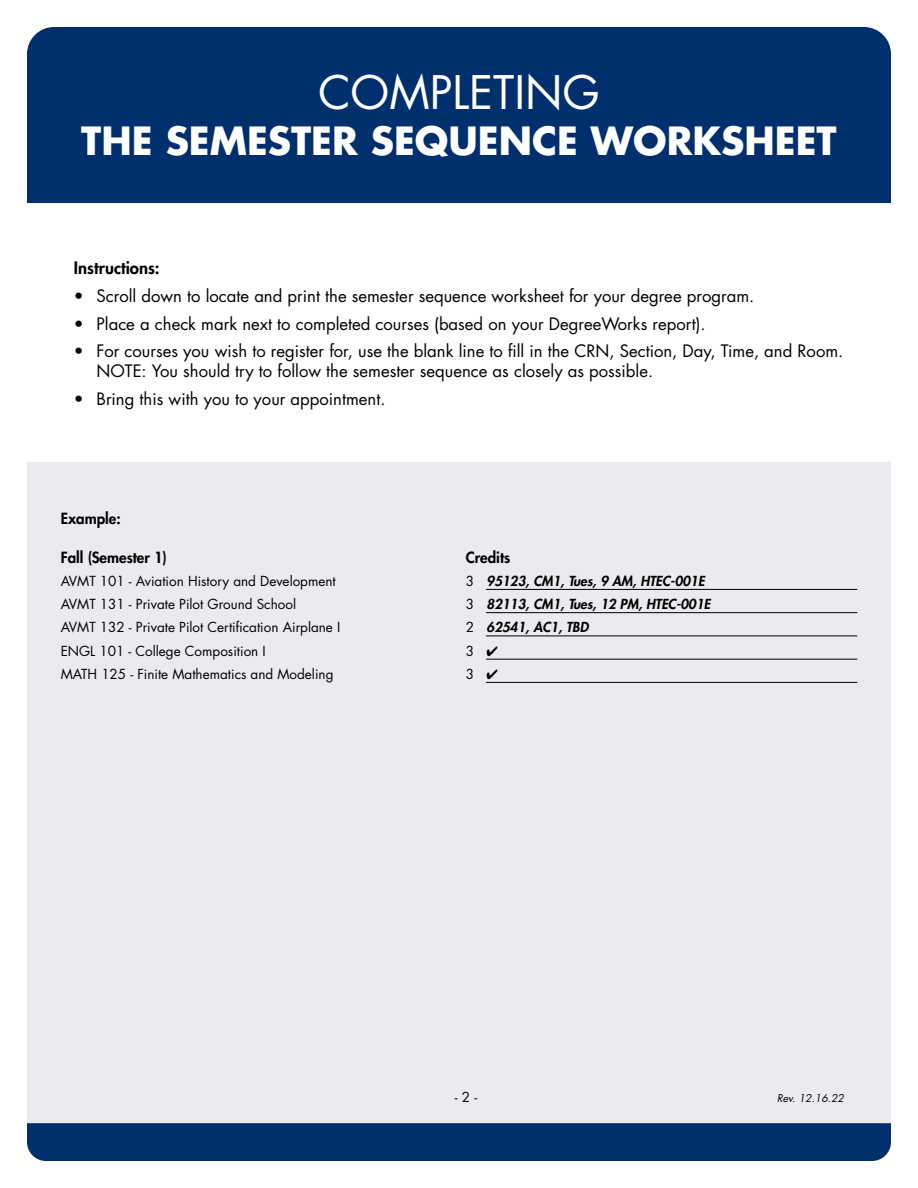
<style>
.page{position:relative;width:918px;height:1188px;background:#fff}
.page>*{position:absolute;margin:0;border:0;box-sizing:border-box;transform-origin:0 0}
.Header_1{font:45px "Futura Std";color:#fff}
.Header_1-2{font:700 37.8px "Futura Std";color:#fff}
.t1{font:16.65px/20.1px "Futura Std";color:#000}
.Instructions_Header{font:800 16.65px "Futura Std";color:#000}
.worksheet_Header_3{font:800 15px "Futura Std";color:#000}
.worksheet_rule_1{font:13.5px "Futura Std";color:#000}
.worksheet_rule_1-2{font:italic 800 13.5px "Futura Std";color:#000}
.t2{font:italic 10.5px "Futura Std";color:#000}
.s1{font-weight:400;font-style:normal}
</style>
<div class="page">
<div style="left:27px;top:1123px;width:864px;height:38px;background:#002f6e"></div>
<div style="left:27px;top:27px;width:864px;height:176px;background:#002f6e"></div>
<div style="left:27px;top:462px;width:864px;height:661px;background:#e9ebee"></div>
<hr style="left:486px;top:589px;width:371px;height:1px;background:#000">
<hr style="left:486px;top:612px;width:371px;height:1px;background:#000">
<hr style="left:486px;top:636px;width:371px;height:1px;background:#000">
<hr style="left:486px;top:659px;width:371px;height:1px;background:#000">
<hr style="left:486px;top:682px;width:371px;height:1px;background:#000">
<h1 class="Header_1" style="left:318px;top:64px;width:283px">COMPLETING</h1>
<h1 class="Header_1-2" style="left:81px;top:115px;width:757px">THE SEMESTER SEQUENCE WORKSHEET</h1>
<h2 class="Instructions_Header" style="left:74px;top:258px;width:87px">Instructions:</h2>
<p class="t1" style="left:74px;top:286px;width:682px">• Scroll down to locate and print the semester sequence worksheet for your degree program.</p>
<p class="t1" style="left:74px;top:314px;width:633px">• Place a check mark next to completed courses (based on your DegreeWorks report).</p>
<p class="t1" style="left:97px;top:341px;width:748px;text-indent:-23px">• For courses you wish to register for, use the blank line to fill in the CRN, Section, Day, Time, and Room.<br>NOTE: You should try to follow the semester sequence as closely as possible.</p>
<p class="t1" style="left:74px;top:389px;width:313px">• Bring this with you to your appointment.</p>
<h3 class="worksheet_Header_3" style="left:61px;top:509px;width:61px">Example:</h3>
<h3 class="worksheet_Header_3" style="left:61px;top:548px;width:108px">Fall (Semester 1)</h3>
<h3 class="worksheet_Header_3" style="left:466px;top:548px;width:46px">Credits</h3>
<p class="worksheet_rule_1" style="left:61px;top:572px;width:277px">AVMT 101 - Aviation History and Development</p>
<p class="worksheet_rule_1-2" style="left:466px;top:572px;width:240px"><span class="s1">3</span> 95123, CM1, Tues, 9 AM, HTEC-001E</p>
<p class="worksheet_rule_1" style="left:61px;top:595px;width:237px">AVMT 131 - Private Pilot Ground School</p>
<p class="worksheet_rule_1-2" style="left:466px;top:596px;width:246px"><span class="s1">3</span> 82113, CM1, Tues, 12 PM, HTEC-001E</p>
<p class="worksheet_rule_1" style="left:61px;top:619px;width:281px">AVMT 132 - Private Pilot Certification Airplane I</p>
<p class="worksheet_rule_1-2" style="left:466px;top:619px;width:124px"><span class="s1">2</span> 62541, AC1, TBD</p>
<p class="worksheet_rule_1" style="left:61px;top:642px;width:207px">ENGL 101 - College Composition I</p>
<p class="worksheet_rule_1" style="left:466px;top:642px;width:34px">3 ✔</p>
<p class="worksheet_rule_1" style="left:61px;top:665px;width:274px">MATH 125 - Finite Mathematics and Modeling</p>
<p class="worksheet_rule_1" style="left:466px;top:665px;width:34px">3 ✔</p>
<p class="worksheet_rule_1" style="left:455px;top:1088px;width:24px">- 2 -</p>
<p class="t2" style="left:777px;top:1091px;width:68px">Rev. 12.16.22</p>
</div>
